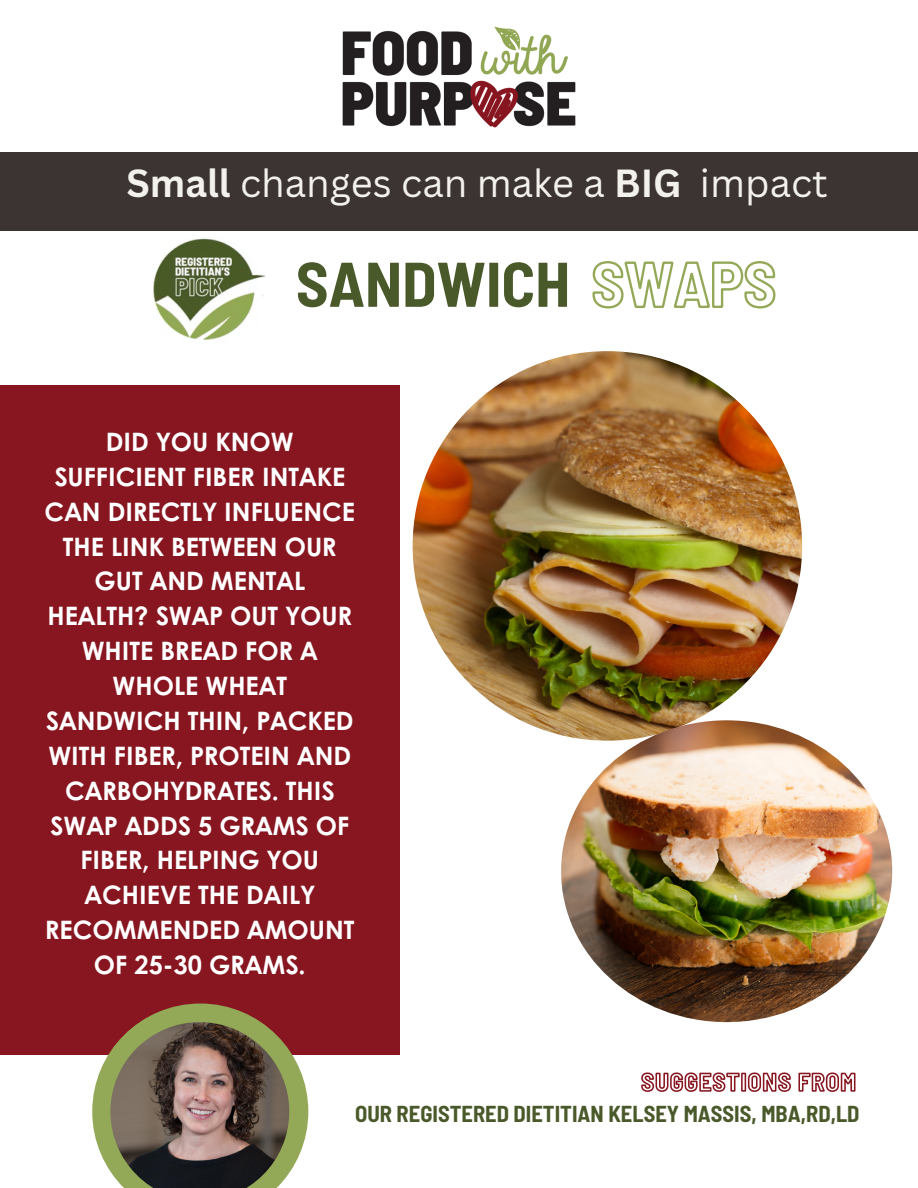
<style>
.page{position:relative;width:918px;height:1188px;background:#fff}
.page>*{position:absolute;margin:0;border:0;box-sizing:border-box;transform-origin:0 0}
.t1{font:700 semi-condensed 63px "Barlow";color:#4a592a}
.t2{font:38.25px "Canva Sans";color:#f2f1eb}
.t3{font:700 25.35px/34.8px "Century Gothic";color:#fff;text-align:center}
.t4{font:700 semi-condensed 22.5px "Barlow";color:#4a592a}
.s1{font-weight:700}
.s2{color:rgb(0 0 0/0)}
</style>
<div class="page">
<img style="left:342px;top:26px;width:234px;height:102px">
<div style="left:0;top:153px;width:918px;height:78px;background:#3c3333"></div>
<div style="left:0;top:385px;width:400px;height:670px;background:#871620"></div>
<svg style="left:92px;top:1004px;width:216px;height:169px"></svg>
<img style="left:110px;top:1022px;width:179px;height:166px">
<img style="left:413px;top:351px;width:389px;height:390px;border-radius:50%">
<img style="left:561px;top:720px;width:331px;height:302px;border-radius:50%">
<img style="left:153px;top:238px;width:113px;height:102px">
<svg style="left:641px;top:1072px;width:215px;height:20px"></svg>
<svg style="left:592px;top:261px;width:184px;height:48px"></svg>
<p class="t2" style="left:127px;top:156px;width:557px"><span class="s1">Small</span> changes can make a <span class="s1">BIG</span></p>
<p class="t2" style="left:700px;top:156px;width:129px">impact</p>
<p class="t1" style="left:296px;top:244px;width:482px">SANDWICH <span class="s2">SWAPS</span></p>
<p class="t3" style="left:45px;top:423px;width:312px">DID YOU KNOW<br>SUFFICIENT FIBER INTAKE<br>CAN DIRECTLY INFLUENCE<br>THE LINK BETWEEN OUR<br>GUT AND MENTAL<br>HEALTH? SWAP OUT YOUR<br>WHITE BREAD FOR A<br>WHOLE WHEAT<br>SANDWICH THIN, PACKED<br>WITH FIBER, PROTEIN AND<br>CARBOHYDRATES. THIS<br>SWAP ADDS 5 GRAMS OF<br>FIBER, HELPING YOU<br>ACHIEVE THE DAILY<br>RECOMMENDED AMOUNT<br>OF 25-30 GRAMS.</p>
<h2 class="t4" style="left:355px;top:1100px;width:506px">OUR REGISTERED DIETITIAN KELSEY MASSIS, MBA,RD,LD</h2>
</div>
